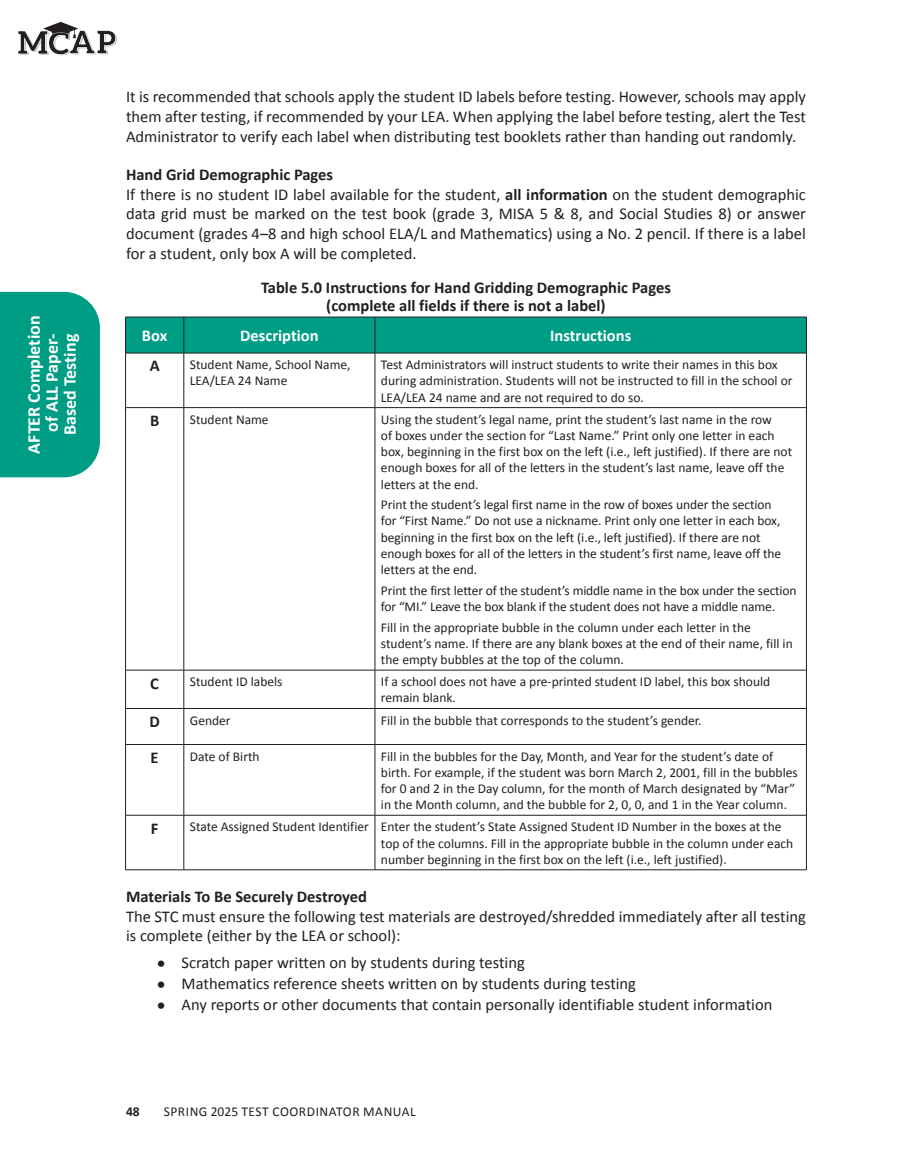
<style>
.page{position:relative;width:905px;height:1175px;background:#fff}
.page>*{position:absolute;margin:0;border:0;box-sizing:border-box;transform-origin:0 0}
.t1{font:700 18px/18px "Calibri";color:#fff;text-align:center}
.Main_Body_Text{font:16.5px/19.8px "Calibri";color:#231f20;text-align:justify}
.Table_Title{font:700 16.5px/18px "Calibri";color:#231f20;text-align:center}
.Table_Head_White{font:700 16.5px "Calibri";color:#fff}
.Table_Head_Black{font:700 16.5px "Calibri";color:#231f20}
.Table_Text{font:13.5px/16.2px "Calibri";color:#231f20}
.Table_Text-2{font:13.5px "Calibri";letter-spacing:.04em;color:#231f20}
.t2{font:700 13.5px "Calibri";color:#231f20}
.s1{font-weight:700}
.s2{font-size:20.25px}
</style>
<div class="page">
<div style="left:0;top:292px;width:100px;height:185px;background:#009d85"></div>
<svg style="left:18px;top:22px;width:99px;height:33px"></svg>
<div style="left:126px;top:318px;width:680px;height:35px;background:#009d85"></div>
<hr style="left:125px;top:317px;width:59px;height:1px;background:#231f20">
<hr style="left:125px;top:317px;width:1px;height:36px;background:#231f20">
<hr style="left:184px;top:317px;width:191px;height:1px;background:#231f20">
<hr style="left:183px;top:317px;width:1px;height:36px;background:#231f20">
<hr style="left:375px;top:317px;width:431px;height:1px;background:#231f20">
<hr style="left:374px;top:317px;width:1px;height:36px;background:#231f20">
<hr style="left:806px;top:317px;width:1px;height:36px;background:#231f20">
<hr style="left:125px;top:353px;width:59px;height:1px;background:#231f20">
<hr style="left:125px;top:353px;width:1px;height:54px;background:#231f20">
<hr style="left:184px;top:353px;width:191px;height:1px;background:#231f20">
<hr style="left:183px;top:353px;width:1px;height:54px;background:#231f20">
<hr style="left:375px;top:353px;width:431px;height:1px;background:#231f20">
<hr style="left:374px;top:353px;width:1px;height:54px;background:#231f20">
<hr style="left:806px;top:353px;width:1px;height:54px;background:#231f20">
<hr style="left:125px;top:407px;width:59px;height:1px;background:#231f20">
<hr style="left:125px;top:408px;width:1px;height:262px;background:#231f20">
<hr style="left:184px;top:407px;width:191px;height:1px;background:#231f20">
<hr style="left:183px;top:408px;width:1px;height:262px;background:#231f20">
<hr style="left:375px;top:407px;width:431px;height:1px;background:#231f20">
<hr style="left:374px;top:408px;width:1px;height:262px;background:#231f20">
<hr style="left:806px;top:408px;width:1px;height:262px;background:#231f20">
<hr style="left:125px;top:670px;width:59px;height:1px;background:#231f20">
<hr style="left:125px;top:670px;width:1px;height:38px;background:#231f20">
<hr style="left:184px;top:670px;width:191px;height:1px;background:#231f20">
<hr style="left:183px;top:670px;width:1px;height:38px;background:#231f20">
<hr style="left:375px;top:670px;width:431px;height:1px;background:#231f20">
<hr style="left:374px;top:670px;width:1px;height:38px;background:#231f20">
<hr style="left:806px;top:670px;width:1px;height:38px;background:#231f20">
<hr style="left:125px;top:708px;width:59px;height:1px;background:#231f20">
<hr style="left:125px;top:708px;width:1px;height:36px;background:#231f20">
<hr style="left:184px;top:708px;width:191px;height:1px;background:#231f20">
<hr style="left:183px;top:708px;width:1px;height:36px;background:#231f20">
<hr style="left:375px;top:708px;width:431px;height:1px;background:#231f20">
<hr style="left:374px;top:708px;width:1px;height:36px;background:#231f20">
<hr style="left:806px;top:708px;width:1px;height:36px;background:#231f20">
<hr style="left:125px;top:744px;width:59px;height:1px;background:#231f20">
<hr style="left:125px;top:744px;width:1px;height:71px;background:#231f20">
<hr style="left:184px;top:744px;width:191px;height:1px;background:#231f20">
<hr style="left:183px;top:744px;width:1px;height:71px;background:#231f20">
<hr style="left:375px;top:744px;width:431px;height:1px;background:#231f20">
<hr style="left:374px;top:744px;width:1px;height:71px;background:#231f20">
<hr style="left:806px;top:744px;width:1px;height:71px;background:#231f20">
<hr style="left:125px;top:815px;width:59px;height:1px;background:#231f20">
<hr style="left:125px;top:815px;width:1px;height:54px;background:#231f20">
<hr style="left:184px;top:815px;width:191px;height:1px;background:#231f20">
<hr style="left:183px;top:815px;width:1px;height:54px;background:#231f20">
<hr style="left:375px;top:815px;width:431px;height:1px;background:#231f20">
<hr style="left:374px;top:815px;width:1px;height:54px;background:#231f20">
<hr style="left:806px;top:815px;width:1px;height:54px;background:#231f20">
<hr style="left:125px;top:869px;width:59px;height:1px;background:#231f20">
<hr style="left:184px;top:869px;width:191px;height:1px;background:#231f20">
<hr style="left:375px;top:869px;width:431px;height:1px;background:#231f20">
<h1 class="t1" style="left:24px;top:453px;width:139px;rotate:-90deg">AFTER Completion of ALL Paper-<br>Based Testing</h1>
<p class="Main_Body_Text" style="left:126px;top:87px;width:681px">It is recommended that schools apply the student ID labels before testing. However, schools may apply them after testing, if recommended by your LEA. When applying the label before testing, alert the Test Administrator to verify each label when distributing test booklets rather than handing out randomly.</p>
<h3 class="Table_Title" style="left:126px;top:165px;width:209px">Hand Grid Demographic Pages</h3>
<p class="Main_Body_Text" style="left:126px;top:184px;width:681px">If there is no student ID label available for the student, <span class="s1">all information</span> on the student demographic data grid must be marked on the test book (grade 3, MISA 5 &amp; 8, and Social Studies 8) or answer document (grades 4–8 and high school ELA/L and Mathematics) using a No. 2 pencil. If there is a label for a student, only box A will be completed.</p>
<p class="Table_Title" style="left:261px;top:278px;width:411px">Table 5.0 Instructions for Hand Gridding Demographic Pages (complete all fields if there is not a label)</p>
<p class="Table_Head_White" style="left:142px;top:324px;width:27px">Box</p>
<p class="Table_Head_White" style="left:240px;top:324px;width:80px">Description</p>
<p class="Table_Head_White" style="left:550px;top:324px;width:83px">Instructions</p>
<p class="Table_Head_Black" style="left:150px;top:354px;width:11px">A</p>
<p class="Table_Text" style="left:190px;top:356px;width:162px">Student Name, School Name,<br>LEA/LEA 24 Name</p>
<p class="Table_Text" style="left:381px;top:356px;width:413px">Test Administrators will instruct students to write their names in this box during administration. Students will not be instructed to fill in the school or<br>LEA/LEA 24 name and are not required to do so.</p>
<p class="Table_Head_Black" style="left:150px;top:409px;width:11px">B</p>
<p class="Table_Text" style="left:190px;top:411px;width:80px">Student Name</p>
<p class="Table_Text" style="left:381px;top:411px;width:413px">Using the student’s legal name, print the student’s last name in the row<br>of boxes under the section for “Last Name.” Print only one letter in each box, beginning in the first box on the left (i.e., left justified). If there are not enough boxes for all of the letters in the student’s last name, leave off the letters at the end.</p>
<p class="Table_Text" style="left:381px;top:496px;width:402px">Print the student’s legal first name in the row of boxes under the section for “First Name.” Do not use a nickname. Print only one letter in each box, beginning in the first box on the left (i.e., left justified). If there are not enough boxes for all of the letters in the student’s first name, leave off the letters at the end.</p>
<p class="Table_Text" style="left:381px;top:582px;width:417px">Print the first letter of the student’s middle name in the box under the section for “MI.” Leave the box blank if the student does not have a middle name.</p>
<p class="Table_Text" style="left:381px;top:618px;width:413px">Fill in the appropriate bubble in the column under each letter in the student’s name. If there are any blank boxes at the end of their name, fill in the empty bubbles at the top of the column.</p>
<p class="Table_Head_Black" style="left:150px;top:671px;width:10px">C</p>
<p class="Table_Text" style="left:190px;top:673px;width:94px">Student ID labels</p>
<p class="Table_Text" style="left:381px;top:673px;width:391px">If a school does not have a pre-printed student ID label, this box should remain blank.</p>
<p class="Table_Head_Black" style="left:149px;top:709px;width:12px">D</p>
<p class="Table_Text" style="left:190px;top:711px;width:42px">Gender</p>
<p class="Table_Text" style="left:381px;top:711px;width:322px">Fill in the bubble that corresponds to the student’s gender.</p>
<p class="Table_Head_Black" style="left:151px;top:745px;width:10px">E</p>
<p class="Table_Text" style="left:190px;top:747px;width:71px">Date of Birth</p>
<p class="Table_Text" style="left:381px;top:747px;width:418px">Fill in the bubbles for the Day, Month, and Year for the student’s date of birth. For example, if the student was born March 2, 2001, fill in the bubbles for 0 and 2 in the Day column, for the month of March designated by “Mar” in the Month column, and the bubble for 2, 0, 0, and 1 in the Year column.</p>
<p class="Table_Head_Black" style="left:151px;top:816px;width:9px">F</p>
<p class="Table_Text" style="left:190px;top:818px;width:181px">State Assigned Student Identifier</p>
<p class="Table_Text" style="left:381px;top:818px;width:414px">Enter the student’s State Assigned Student ID Number in the boxes at the top of the columns. Fill in the appropriate bubble in the column under each number beginning in the first box on the left (i.e., left justified).</p>
<h3 class="Table_Title" style="left:126px;top:886px;width:242px">Materials To Be Securely Destroyed</h3>
<p class="Main_Body_Text" style="left:126px;top:905px;width:681px">The STC must ensure the following test materials are destroyed/shredded immediately after all testing is complete (either by the LEA or school):</p>
<p class="Main_Body_Text" style="left:156px;top:952px;width:370px"><span class="s2">•</span> Scratch paper written on by students during testing</p>
<p class="Main_Body_Text" style="left:156px;top:973px;width:481px"><span class="s2">•</span> Mathematics reference sheets written on by students during testing</p>
<p class="Main_Body_Text" style="left:156px;top:994px;width:617px"><span class="s2">•</span> Any reports or other documents that contain personally identifiable student information</p>
<p class="t2" style="left:126px;top:1102px;width:15px">48</p>
<p class="Table_Text-2" style="left:164px;top:1102px;width:254px">SPRING 2025 TEST COORDINATOR MANUAL</p>
</div>
